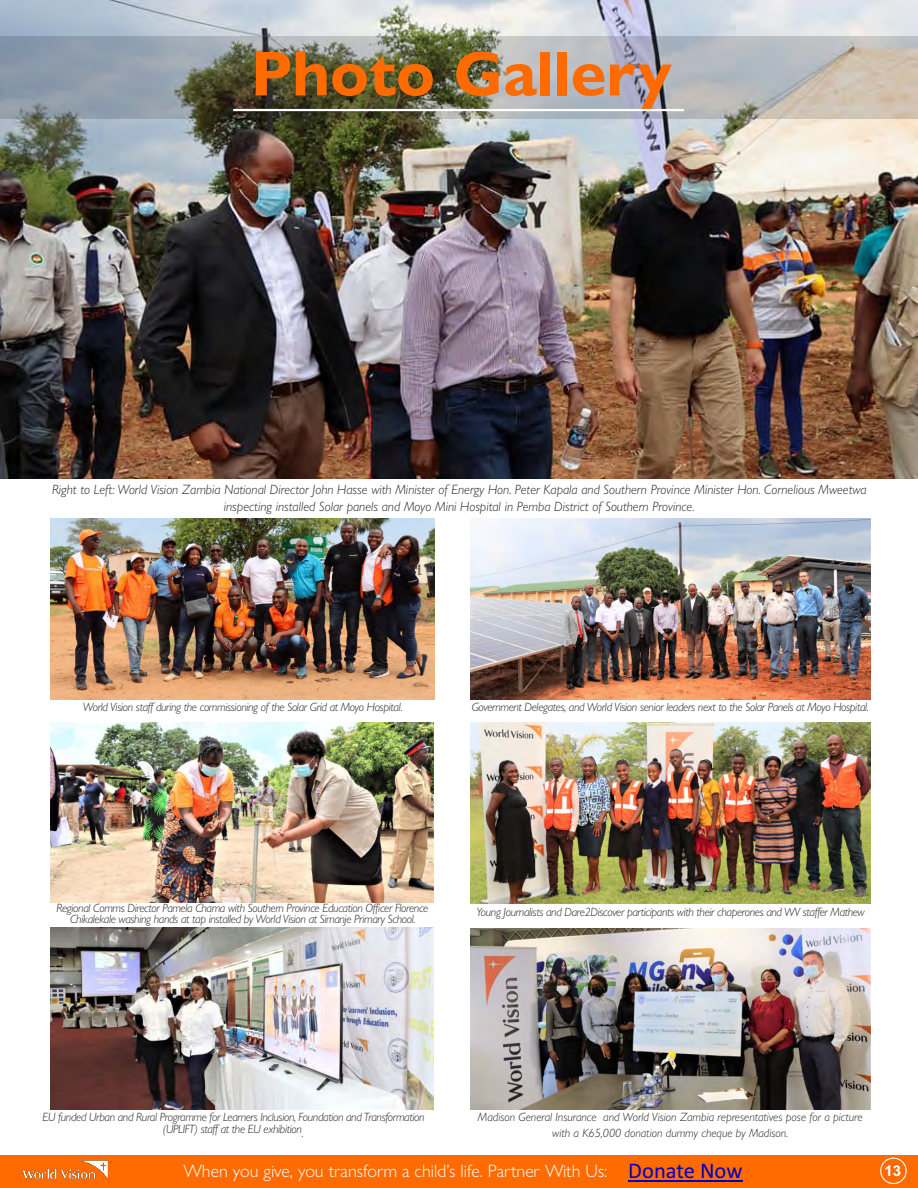
<style>
.page{position:relative;width:918px;height:1188px;background:#fff}
.page>*{position:absolute;margin:0;border:0;box-sizing:border-box;transform-origin:0 0}
.t1{font:700 63.75px "Gill Sans Nova";color:#ff6b00}
.t2{font:300 18px "Gill Sans Nova";color:#fff}
.t3{font:700 15px "Arial";color:#fff}
.t4{font:italic 300 13.5px/17.5px "Gill Sans Nova";color:#231f20;text-align:center}
.t5{font:italic 300 12px/11.7px "Gill Sans Nova";letter-spacing:-.03em;color:#231f20;text-align:center}
.t6{font:italic 300 12px/15.6px "Gill Sans Nova";color:#231f20;text-align:center}
.s1{font-family:"Calibri";font-weight:400;font-size:22.5px;color:#0000c4}
</style>
<div class="page">
<img style="left:51px;top:519px;width:383px;height:180px">
<img style="left:0;top:0;width:918px;height:478px">
<div style="left:0;top:37px;width:918px;height:82px;background:#231f20;opacity:.18"></div>
<img style="left:471px;top:723px;width:399px;height:181px">
<img style="left:471px;top:518px;width:399px;height:181px">
<img style="left:51px;top:723px;width:382px;height:179px">
<img style="left:51px;top:927px;width:382px;height:182px">
<img style="left:471px;top:928px;width:399px;height:181px">
<hr style="left:233px;top:109px;width:451px;height:2px;background:#fff">
<div style="left:0;top:1155px;width:918px;height:33px;background:#ff6b00"></div>
<img style="left:22px;top:1160px;width:90px;height:19px">
<svg style="left:880px;top:1158px;width:27px;height:26px"></svg>
<hr style="left:628px;top:1180px;width:115px;height:1px;background:#0000c4">
<h1 class="t1" style="left:251px;top:52px;width:422px">Photo Gallery</h1>
<p class="t4" style="left:52px;top:482px;width:816px">Right to Left: World Vision Zambia National Director John Hasse with Minister of Energy Hon. Peter Kapala and Southern Province Minister Hon. Cornelious Mweetwa inspecting installed Solar panels and Moyo Mini Hospital in Pemba District of Southern Province.</p>
<p class="t5" style="left:83px;top:702px;width:321px">World Vision staff during the commissioning of the Solar Grid at Moyo Hospital.</p>
<p class="t5" style="left:472px;top:702px;width:399px">Government Delegates, and World Vision senior leaders next to the Solar Panels at Moyo Hospital.</p>
<p class="t5" style="left:56px;top:903px;width:373px">Regional Comms Director Pamela Chama with Southern Province Education Officer Florence</p>
<p class="t5" style="left:70px;top:915px;width:347px">Chikalekale washing hands at tap installed by World Vision at Simanje Primary School.</p>
<p class="t5" style="left:476px;top:908px;width:390px">Young Journalists and Dare2Discover participants with their chaperones and WV staffer Mathew</p>
<p class="t6" style="left:478px;top:1111px;width:386px">Madison General Insurance and World Vision Zambia representatives pose for a picture with a K65,000 donation dummy cheque by Madison.</p>
<p class="t5" style="left:43px;top:1113px;width:384px">EU funded Urban and Rural Programme for Learners Inclusion, Foundation and Transformation (UPLIFT) staff at the EU exhibition.</p>
<h2 class="t2" style="left:183px;top:1165px;width:561px">When you give, you transform a child’s life. Partner With Us: <span class="s1">Donate Now</span></h2>
<p class="t3" style="left:884px;top:1165px;width:18px">13</p>
</div>
